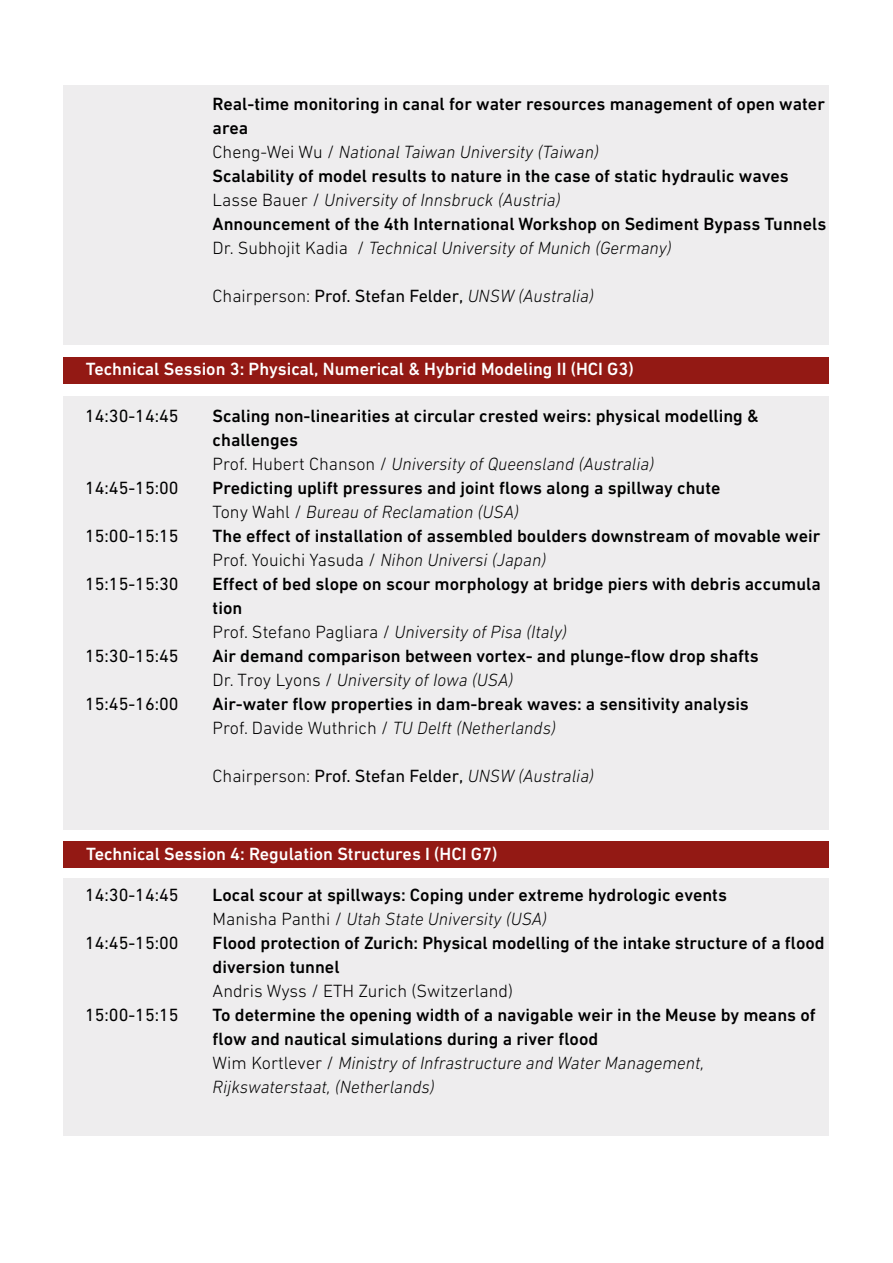
<style>
.page{position:relative;width:893px;height:1263px;background:#fff}
.page>*{position:absolute;margin:0;border:0;box-sizing:border-box;transform-origin:0 0}
.t1{font:500 18px/24px "DIN Next W1 G";color:#000}
.t2{font:18px "DIN Next W1 G";color:#000}
.t3{font:500 18px "DIN Next W1 G";color:#fff}
.t4{font:300 18px "DIN Next W1 G";color:#000}
.s1{font-weight:300}
.s2{font-weight:300;font-style:italic}
</style>
<div class="page">
<div style="left:64px;top:878px;width:765px;height:257px;background:#eeedee"></div>
<div style="left:64px;top:85px;width:765px;height:259px;background:#eeedee"></div>
<div style="left:64px;top:396px;width:765px;height:434px;background:#eeedee"></div>
<div style="left:64px;top:357px;width:765px;height:27px;background:#931914"></div>
<div style="left:64px;top:841px;width:765px;height:27px;background:#931914"></div>
<p class="t1" style="left:213px;top:92px;width:615px">Real-time monitoring in canal for water resources management of open water area<br><span class="s1">Cheng-Wei Wu /</span> <span class="s2">National Taiwan University (Taiwan)<br></span>Scalability of model results to nature in the case of static hydraulic waves <span class="s1">Lasse Bauer /</span> <span class="s2">University of Innsbruck (Austria)<br></span>Announcement of the 4th International Workshop on Sediment Bypass Tunnels <span class="s1">Dr. Subhojit Kadia /</span> <span class="s2">Technical University of Munich (Germany)</span></p>
<p class="t2" style="left:213px;top:285px;width:383px"><span class="s1">Chairperson:</span> Prof. Stefan Felder, <span class="s2">UNSW (Australia)</span></p>
<p class="t3" style="left:86px;top:358px;width:549px">Technical Session 3: Physical, Numerical &amp; Hybrid Modeling II (HCI G3)</p>
<p class="t2" style="left:85px;top:405px;width:95px">14:30-14:45</p>
<p class="t1" style="left:213px;top:403px;width:548px">Scaling non-linearities at circular crested weirs: physical modelling &amp; challenges<br><span class="s1">Prof. Hubert Chanson /</span> <span class="s2">University of Queensland (Australia)</span></p>
<p class="t2" style="left:85px;top:477px;width:95px">14:45-15:00</p>
<p class="t1" style="left:213px;top:475px;width:509px">Predicting uplift pressures and joint flows along a spillway chute<br><span class="s1">Tony Wahl /</span> <span class="s2">Bureau of Reclamation (USA)</span></p>
<p class="t2" style="left:85px;top:525px;width:95px">15:00-15:15</p>
<p class="t1" style="left:213px;top:523px;width:609px">The effect of installation of assembled boulders downstream of movable weir<br><span class="s1">Prof. Youichi Yasuda /</span> <span class="s2">Nihon Universi (Japan)</span></p>
<p class="t2" style="left:85px;top:573px;width:95px">15:15-15:30</p>
<p class="t1" style="left:213px;top:571px;width:610px">Effect of bed slope on scour morphology at bridge piers with debris accumula tion<br><span class="s1">Prof. Stefano Pagliara /</span> <span class="s2">University of Pisa (Italy)</span></p>
<p class="t2" style="left:85px;top:645px;width:95px">15:30-15:45</p>
<p class="t1" style="left:213px;top:643px;width:548px">Air demand comparison between vortex- and plunge-flow drop shafts<br><span class="s1">Dr. Troy Lyons /</span> <span class="s2">University of Iowa (USA)</span></p>
<p class="t2" style="left:85px;top:693px;width:95px">15:45-16:00</p>
<p class="t1" style="left:213px;top:691px;width:538px">Air-water flow properties in dam-break waves: a sensitivity analysis<br><span class="s1">Prof. Davide Wuthrich /</span> <span class="s2">TU Delft (Netherlands)</span></p>
<p class="t2" style="left:213px;top:765px;width:383px"><span class="s1">Chairperson:</span> Prof. Stefan Felder, <span class="s2">UNSW (Australia)</span></p>
<p class="t3" style="left:86px;top:843px;width:413px">Technical Session 4: Regulation Structures I (HCI G7)</p>
<p class="t2" style="left:85px;top:884px;width:95px">14:30-14:45</p>
<p class="t1" style="left:213px;top:883px;width:516px">Local scour at spillways: Coping under extreme hydrologic events<br><span class="s1">Manisha Panthi /</span> <span class="s2">Utah State University (USA)</span></p>
<p class="t2" style="left:85px;top:932px;width:95px">14:45-15:00</p>
<p class="t1" style="left:213px;top:931px;width:613px">Flood protection of Zurich: Physical modelling of the intake structure of a flood diversion tunnel</p>
<p class="t4" style="left:213px;top:980px;width:302px">Andris Wyss / ETH Zurich (Switzerland)</p>
<p class="t2" style="left:85px;top:1004px;width:95px">15:00-15:15</p>
<p class="t1" style="left:213px;top:1003px;width:605px">To determine the opening width of a navigable weir in the Meuse by means of flow and nautical simulations during a river flood<br><span class="s1">Wim Kortlever /</span> <span class="s2">Ministry of Infrastructure and Water Management, Rijkswaterstaat, (Netherlands)</span></p>
</div>
